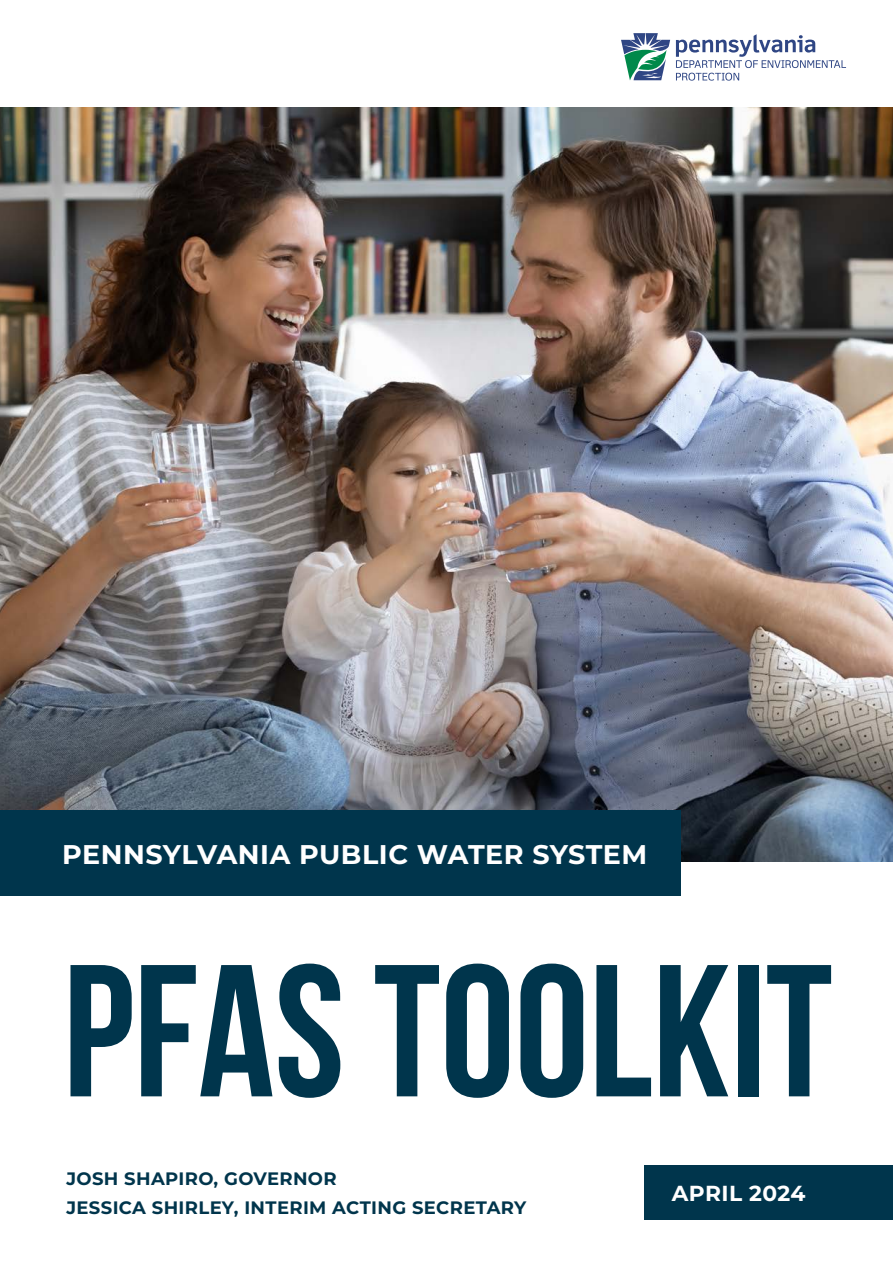
<style>
.page{position:relative;width:893px;height:1263px;background:#fff}
.page>*{position:absolute;margin:0;border:0;box-sizing:border-box;transform-origin:0 0}
.t1{font:187.5px "Bebas Neue";color:#00354c}
.t2{font:700 27px "Montserrat";letter-spacing:.02em;color:#fff}
.t3{font:700 21.75px "Montserrat";letter-spacing:.02em;color:#fff}
.t4{font:700 18px/28.5px "Montserrat";letter-spacing:.02em;color:#00354c}
</style>
<div class="page">
<img style="left:0;top:107px;width:893px;height:754px">
<svg style="left:676px;top:34px;width:170px;height:47px"></svg>
<svg style="left:621px;top:33px;width:49px;height:47px"></svg>
<div style="left:0;top:810px;width:680px;height:86px;background:#00354c"></div>
<div style="left:644px;top:1166px;width:249px;height:54px;background:#00354c"></div>
<h2 class="t2" style="left:62px;top:834px;width:587px">PENNSYLVANIA PUBLIC WATER SYSTEM</h2>
<h1 class="t1" style="left:63px;top:929px;width:771px">PFAS TOOLKIT</h1>
<p class="t4" style="left:66px;top:1163px;width:462px">JOSH SHAPIRO, GOVERNOR<br>JESSICA SHIRLEY, INTERIM ACTING SECRETARY</p>
<p class="t3" style="left:672px;top:1178px;width:135px">APRIL 2024</p>
</div>
